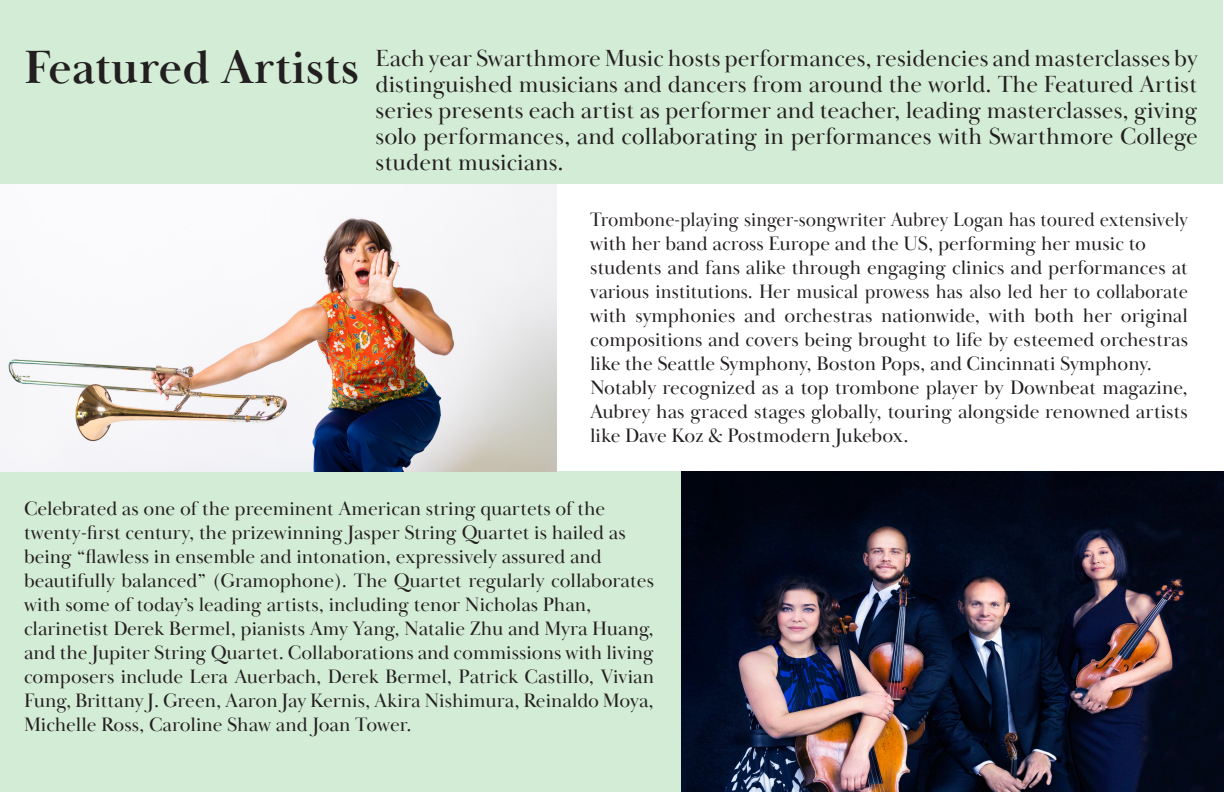
<style>
.page{position:relative;width:1224px;height:792px;background:#fff}
.page>*{position:absolute;margin:0;border:0;box-sizing:border-box;transform-origin:0 0}
.Title_-_left{font:700 48px "Baskerville Display PT";color:#231f20}
.Full_text_-_Left{font:24px/26px "Baskerville Display PT";color:#231f20;text-align:justify}
.Full_text_-_Left-2{font:20px/24px "Baskerville Display PT";color:#231f20;text-align:justify}
.Full_text_-_Left-3{font:20px/24px "Baskerville Display PT";color:#231f20;scale:.95 1}
</style>
<div class="page">
<div style="left:0;top:472px;width:1223px;height:320px;background:#d3ecd5"></div>
<div style="left:0;top:0;width:1223px;height:184px;background:#d3ecd5"></div>
<img style="left:0;top:184px;width:557px;height:288px">
<img style="left:681px;top:472px;width:542px;height:320px">
<p class="Title_-_left" style="left:24px;top:38px;width:337px">Featured Artists</p>
<p class="Full_text_-_Left" style="left:376px;top:45px;width:824px">Each year Swarthmore Music hosts performances, residencies and masterclasses by distinguished musicians and dancers from around the world. The Featured Artist series presents each artist as performer and teacher, leading masterclasses, giving solo performances, and collaborating in performances with Swarthmore College student musicians.</p>
<p class="Full_text_-_Left-3" style="left:590px;top:208px;width:631px">Trombone-playing singer-songwriter Aubrey Logan has toured extensively with her band across Europe and the US, performing her music to</p>
<p class="Full_text_-_Left-2" style="left:590px;top:256px;width:600px">students and fans alike through engaging clinics and performances at various institutions. Her musical prowess has also led her to collaborate with symphonies and orchestras nationwide, with both her original compositions and covers being brought to life by esteemed orchestras like the Seattle Symphony, Boston Pops, and Cincinnati Symphony.</p>
<p class="Full_text_-_Left-2" style="left:590px;top:376px;width:599px">Notably recognized as a top trombone player by Downbeat magazine, Aubrey has graced stages globally, touring alongside renowned artists like Dave Koz &amp; Postmodern Jukebox.</p>
<p class="Full_text_-_Left-2" style="left:24px;top:497px;width:583px">Celebrated as one of the preeminent American string quartets of the</p>
<p class="Full_text_-_Left-2" style="left:24px;top:521px;width:603px">twenty-first century, the prizewinning Jasper String Quartet is hailed as</p>
<p class="Full_text_-_Left-2" style="left:24px;top:545px;width:579px">being “flawless in ensemble and intonation, expressively assured and</p>
<p class="Full_text_-_Left-2" style="left:24px;top:569px;width:631px">beautifully balanced” (Gramophone). The Quartet regularly collaborates with some of today’s leading artists, including tenor Nicholas Phan,</p>
<p class="Full_text_-_Left-2" style="left:24px;top:617px;width:632px">clarinetist Derek Bermel, pianists Amy Yang, Natalie Zhu and Myra Huang, and the Jupiter String Quartet. Collaborations and commissions with living composers include Lera Auerbach, Derek Bermel, Patrick Castillo, Vivian Fung, Brittany J. Green, Aaron Jay Kernis, Akira Nishimura, Reinaldo Moya, Michelle Ross, Caroline Shaw and Joan Tower.</p>
</div>
